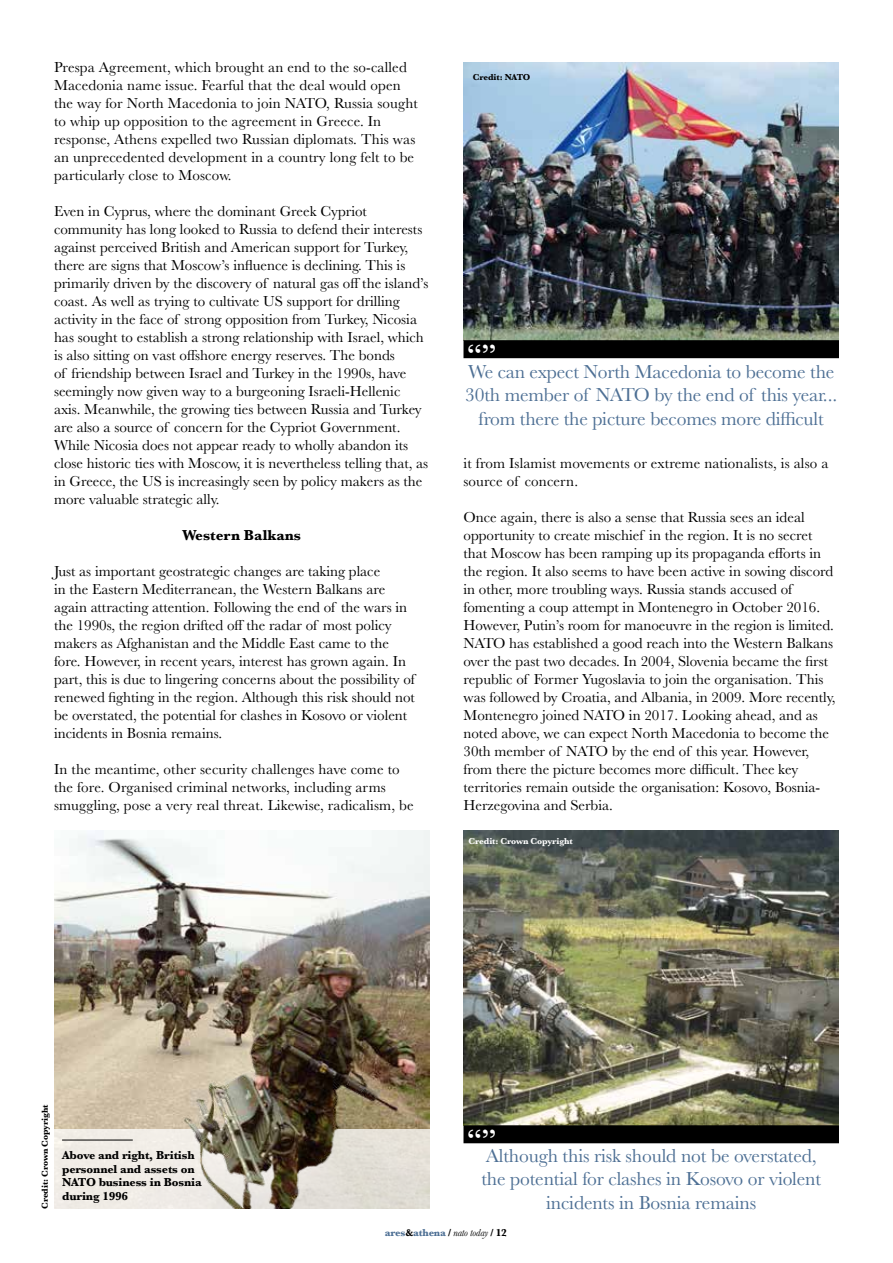
<style>
.page{position:relative;width:893px;height:1263px;background:#fff}
.page>*{position:absolute;margin:0;border:0;box-sizing:border-box;transform-origin:0 0}
.t1{font:600 25.8px "Baskerville";color:#fff}
.t2{font:19.5px/23.4px "Baskerville";letter-spacing:-.01em;color:#4d6f94;text-align:center}
.t3{font:15px/18px "Baskerville";color:#000}
.t4{font:700 15px "Baskerville";color:#000}
.t5{font:700 12px/13.5px "Baskerville";letter-spacing:-.01em;color:#000}
.t6{font:700 10.5px "Baskerville";letter-spacing:-.02em;color:#4d6f94}
.t7{font:700 9px "Baskerville";letter-spacing:-.01em;color:#000}
.t8{font:700 9px "Baskerville";letter-spacing:-.01em;color:#fff}
.s1{color:#000}
.s2{font-weight:600;color:#000}
.s3{font-weight:400;font-style:italic;color:#000}
</style>
<div class="page">
<img style="left:54px;top:830px;width:108px;height:300px">
<img style="left:463px;top:63px;width:376px;height:277px">
<div style="left:463px;top:340px;width:376px;height:18px;background:#000"></div>
<img style="left:463px;top:830px;width:376px;height:295px">
<div style="left:463px;top:1125px;width:376px;height:18px;background:#000"></div>
<div style="left:54px;top:1130px;width:375px;height:79px;background:#f0ece6"></div>
<img style="left:162px;top:830px;width:267px;height:379px">
<hr style="left:62px;top:1140px;width:71px;height:1px;background:#000">
<p class="t3" style="left:54px;top:58px;width:365px">Prespa Agreement, which brought an end to the so-called Macedonia name issue. Fearful that the deal would open the way for North Macedonia to join NATO, Russia sought to whip up opposition to the agreement in Greece. In response, Athens expelled two Russian diplomats. This was an unprecedented development in a country long felt to be particularly close to Moscow.</p>
<p class="t3" style="left:54px;top:202px;width:376px">Even in Cyprus, where the dominant Greek Cypriot community has long looked to Russia to defend their interests against perceived British and American support for Turkey, there are signs that Moscow’s influence is declining. This is primarily driven by the discovery of natural gas off the island’s coast. As well as trying to cultivate US support for drilling activity in the face of strong opposition from Turkey, Nicosia has sought to establish a strong relationship with Israel, which is also sitting on vast offshore energy reserves. The bonds<br>of friendship between Israel and Turkey in the 1990s, have seemingly now given way to a burgeoning Israeli-Hellenic axis. Meanwhile, the growing ties between Russia and Turkey are also a source of concern for the Cypriot Government.<br>While Nicosia does not appear ready to wholly abandon its close historic ties with Moscow, it is nevertheless telling that, as in Greece, the US is increasingly seen by policy makers as the more valuable strategic ally.</p>
<p class="t4" style="left:182px;top:525px;width:120px">Western Balkans</p>
<p class="t3" style="left:54px;top:562px;width:362px">Just as important geostrategic changes are taking place<br>in the Eastern Mediterranean, the Western Balkans are again attracting attention. Following the end of the wars in the 1990s, the region drifted off the radar of most policy makers as Afghanistan and the Middle East came to the fore. However, in recent years, interest has grown again. In part, this is due to lingering concerns about the possibility of renewed fighting in the region. Although this risk should not be overstated, the potential for clashes in Kosovo or violent incidents in Bosnia remains.</p>
<p class="t3" style="left:54px;top:760px;width:361px">In the meantime, other security challenges have come to the fore. Organised criminal networks, including arms smuggling, pose a very real threat. Likewise, radicalism, be</p>
<p class="t7" style="left:473px;top:70px;width:59px">Credit: NATO</p>
<h1 class="t1" style="left:467px;top:335px;width:31px">“”</h1>
<h2 class="t2" style="left:465px;top:360px;width:373px">We can expect North Macedonia to become the<br>30th member of NATO by the end of this year... from there the picture becomes more difficult</h2>
<p class="t3" style="left:463px;top:454px;width:366px">it from Islamist movements or extreme nationalists, is also a source of concern.</p>
<p class="t3" style="left:463px;top:508px;width:373px">Once again, there is also a sense that Russia sees an ideal opportunity to create mischief in the region. It is no secret that Moscow has been ramping up its propaganda efforts in the region. It also seems to have been active in sowing discord in other, more troubling ways. Russia stands accused of fomenting a coup attempt in Montenegro in October 2016.<br>However, Putin’s room for manoeuvre in the region is limited.<br>NATO has established a good reach into the Western Balkans over the past two decades. In 2004, Slovenia became the first republic of Former Yugoslavia to join the organisation. This was followed by Croatia, and Albania, in 2009. More recently, Montenegro joined NATO in 2017. Looking ahead, and as noted above, we can expect North Macedonia to become the 30th member of NATO by the end of this year. However, from there the picture becomes more difficult. Thee key territories remain outside the organisation: Kosovo, Bosnia-Herzegovina and Serbia.</p>
<p class="t8" style="left:469px;top:835px;width:106px">Credit: Crown Copyright</p>
<p class="t7" style="left:39px;top:1209px;width:106px;rotate:-90deg">Credit: Crown Copyright</p>
<p class="t5" style="left:62px;top:1149px;width:141px">Above and right, British personnel and assets on<br>NATO business in Bosnia during 1996</p>
<h1 class="t1" style="left:467px;top:1120px;width:31px">“”</h1>
<h2 class="t2" style="left:481px;top:1144px;width:341px">Although this risk should not be overstated, the potential for clashes in Kosovo or violent incidents in Bosnia remains</h2>
<p class="t6" style="left:385px;top:1225px;width:124px">ares<span class="s1">&amp;</span>athena <span class="s2">/</span> <span class="s3">nato today</span> <span class="s2">/</span> <span class="s1">12</span></p>
</div>
